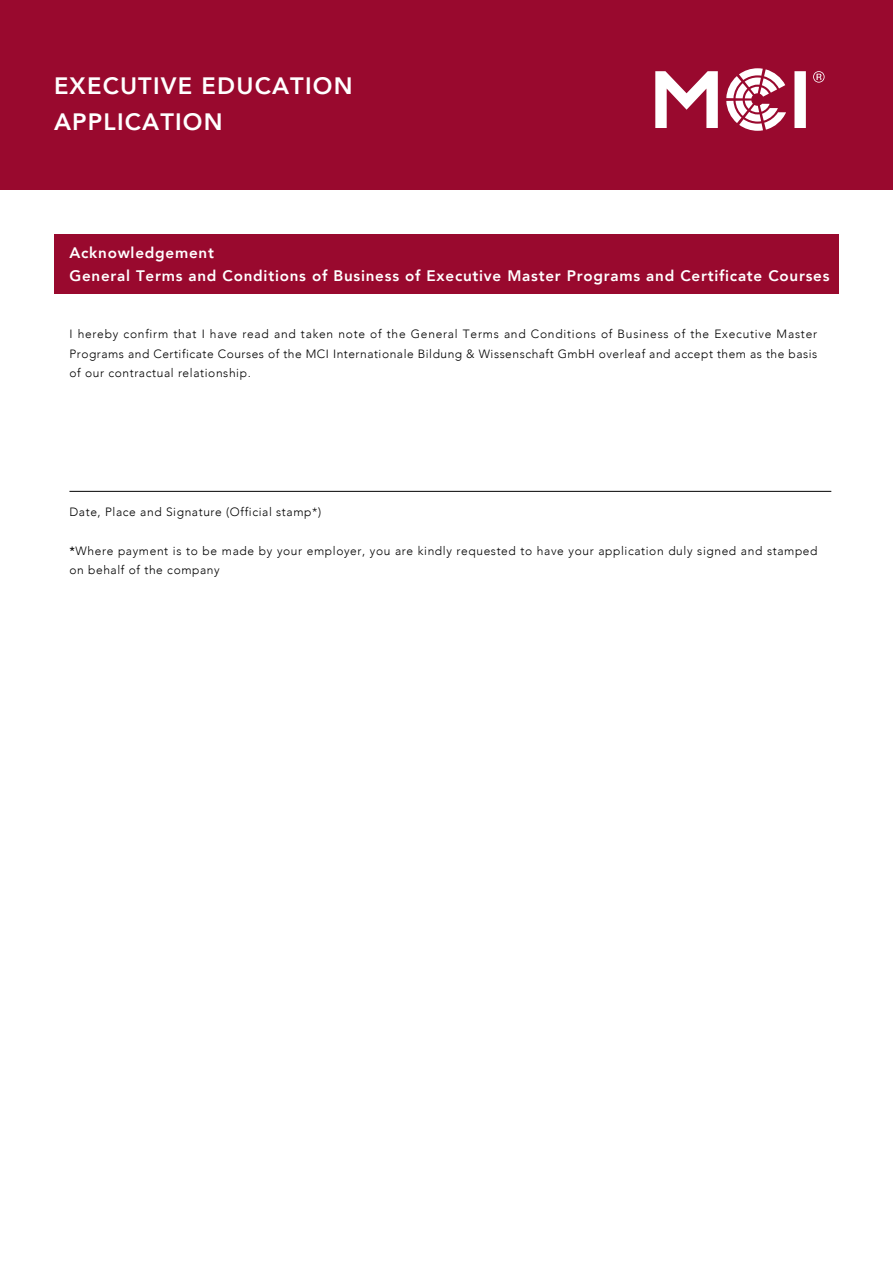
<style>
.page{position:relative;width:893px;height:1263px;background:#fff}
.page>*{position:absolute;margin:0;border:0;box-sizing:border-box;transform-origin:0 0}
.t1{font:800 23.7px/36px "Avenir";letter-spacing:.05em;color:#fff}
.t2{font:800 15.15px/23.1px "Avenir";letter-spacing:.05em;color:#fff}
.t3{font:300 12px/19.5px "Avenir";letter-spacing:.05em;color:#000;text-align:justify}
.s1{font-weight:500}
</style>
<div class="page">
<div style="left:0;top:0;width:893px;height:189px;background:#99092e"></div>
<hr style="left:69px;top:491px;width:762px;height:1px;background:#000">
<svg style="left:655px;top:68px;width:169px;height:63px"></svg>
<div style="left:54px;top:235px;width:785px;height:59px;background:#99092e"></div>
<h1 class="t1" style="left:54px;top:68px;width:300px">EXECUTIVE EDUCATION<br>APPLICATION</h1>
<p class="t2" style="left:69px;top:241px;width:762px">Acknowledgement<br>General Terms and Conditions of Business of Executive Master Programs and Certificate Courses</p>
<p class="t3" style="left:69px;top:324px;width:749px">I hereby confirm that I have read and taken note of the General Terms and Conditions of Business of the Executive Master Programs and Certificate Courses of the MCI Internationale Bildung &amp; Wissenschaft GmbH overleaf and accept them as the basis of our contractual relationship.</p>
<p class="t3" style="left:69px;top:502px;width:253px">Date, Place and Signature (Official stamp*)</p>
<p class="t3" style="left:69px;top:541px;width:750px"><span class="s1">*</span>Where payment is to be made by your employer, you are kindly requested to have your application duly signed and stamped on behalf of the company</p>
</div>
